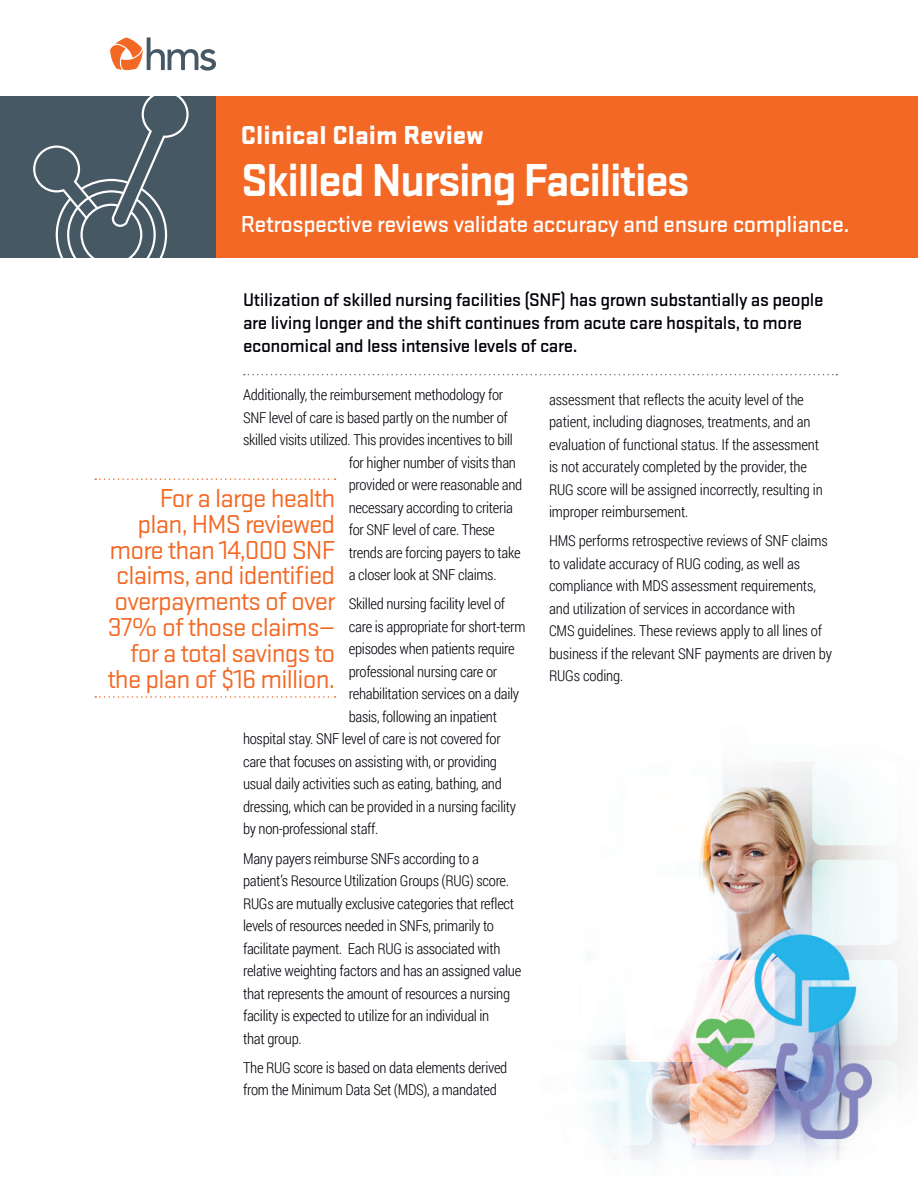
<style>
.page{position:relative;width:918px;height:1188px;background:#fff}
.page>*{position:absolute;margin:0;border:0;box-sizing:border-box;transform-origin:0 0}
.t1{font:700 48px "Stratum 2";letter-spacing:-.04em;color:#fff}
.Pull_Quote{font:27px/25.8px "Stratum 2";letter-spacing:-.03em;color:#f36824;text-align:right}
.t2{font:900 27px "Stratum 2";color:#fff}
.t3{font:500 24px "Stratum 2";letter-spacing:-.02em;color:#fff}
.Intro_Paragraph{font:500 19.2px/23.2px "Stratum 2";letter-spacing:-.02em;color:#010209}
.Paragraph{font:300 15px/22.5px "Roboto Condensed";letter-spacing:-.02em;color:#010209}
</style>
<div class="page">
<div style="left:216px;top:96px;width:702px;height:162px;background:#f36824"></div>
<svg style="left:110px;top:37px;width:106px;height:34px"></svg>
<div style="left:0;top:96px;width:216px;height:162px;background:#475865"></div>
<svg style="left:33px;top:96px;width:156px;height:162px"></svg>
<svg style="left:244px;top:374px;width:593px;height:1px"></svg>
<svg style="left:95px;top:478px;width:241px;height:2px"></svg>
<svg style="left:95px;top:696px;width:241px;height:2px"></svg>
<img style="left:589px;top:762px;width:328px;height:399px">
<h1 class="t2" style="left:241px;top:116px;width:244px">Clinical Claim Review</h1>
<h1 class="t1" style="left:241px;top:147px;width:450px">Skilled Nursing Facilities</h1>
<h2 class="t3" style="left:241px;top:208px;width:610px">Retrospective reviews validate accuracy and ensure compliance.</h2>
<p class="Intro_Paragraph" style="left:243px;top:287px;width:582px">Utilization of skilled nursing facilities (SNF) has grown substantially as people are living longer and the shift continues from acute care hospitals, to more economical and less intensive levels of care.</p>
<p class="Paragraph" style="left:243px;top:383px;width:262px">Additionally, the reimbursement methodology for</p>
<p class="Paragraph" style="left:243px;top:405px;width:266px">SNF level of care is based partly on the number of</p>
<p class="Paragraph" style="left:243px;top:428px;width:271px">skilled visits utilized. This provides incentives to bill</p>
<p class="Paragraph" style="left:349px;top:450px;width:169px">for higher number of visits than</p>
<p class="Paragraph" style="left:349px;top:473px;width:175px">provided or were reasonable and</p>
<p class="Paragraph" style="left:349px;top:495px;width:166px">necessary according to criteria</p>
<p class="Paragraph" style="left:349px;top:518px;width:147px">for SNF level of care. These</p>
<p class="Paragraph" style="left:349px;top:540px;width:173px">trends are forcing payers to take</p>
<p class="Paragraph" style="left:349px;top:563px;width:149px">a closer look at SNF claims.</p>
<p class="Paragraph" style="left:349px;top:592px;width:158px">Skilled nursing facility level of</p>
<p class="Paragraph" style="left:349px;top:615px;width:178px">care is appropriate for short-term</p>
<p class="Paragraph" style="left:349px;top:637px;width:167px">episodes when patients require</p>
<p class="Paragraph" style="left:349px;top:660px;width:150px">professional nursing care or</p>
<p class="Paragraph" style="left:349px;top:682px;width:172px">rehabilitation services on a daily</p>
<p class="Paragraph" style="left:349px;top:705px;width:150px">basis, following an inpatient</p>
<p class="Paragraph" style="left:243px;top:727px;width:259px">hospital stay. SNF level of care is not covered for</p>
<p class="Paragraph" style="left:243px;top:750px;width:255px">care that focuses on assisting with, or providing</p>
<p class="Paragraph" style="left:243px;top:772px;width:260px">usual daily activities such as eating, bathing, and</p>
<p class="Paragraph" style="left:243px;top:795px;width:275px">dressing, which can be provided in a nursing facility</p>
<p class="Paragraph" style="left:243px;top:817px;width:137px">by non-professional staff.</p>
<p class="Paragraph" style="left:243px;top:846px;width:280px">Many payers reimburse SNFs according to a patient’s Resource Utilization Groups (RUG) score.<br>RUGs are mutually exclusive categories that reflect levels of resources needed in SNFs, primarily to facilitate payment. Each RUG is associated with relative weighting factors and has an assigned value that represents the amount of resources a nursing facility is expected to utilize for an individual in<br>that group.</p>
<p class="Paragraph" style="left:243px;top:1056px;width:266px">The RUG score is based on data elements derived from the Minimum Data Set (MDS), a mandated</p>
<p class="Pull_Quote" style="left:108px;top:484px;width:229px">For a large health plan, HMS reviewed more than 14,000 SNF claims, and identified overpayments of over<br>37% of those claims— for a total savings to the plan of $16 million.</p>
<p class="Paragraph" style="left:549px;top:387px;width:275px">assessment that reflects the acuity level of the patient, including diagnoses, treatments, and an evaluation of functional status. If the assessment is not accurately completed by the provider, the RUG score will be assigned incorrectly, resulting in improper reimbursement.</p>
<p class="Paragraph" style="left:549px;top:529px;width:285px">HMS performs retrospective reviews of SNF claims to validate accuracy of RUG coding, as well as compliance with MDS assessment requirements, and utilization of services in accordance with<br>CMS guidelines. These reviews apply to all lines of business if the relevant SNF payments are driven by RUGs coding.</p>
</div>
